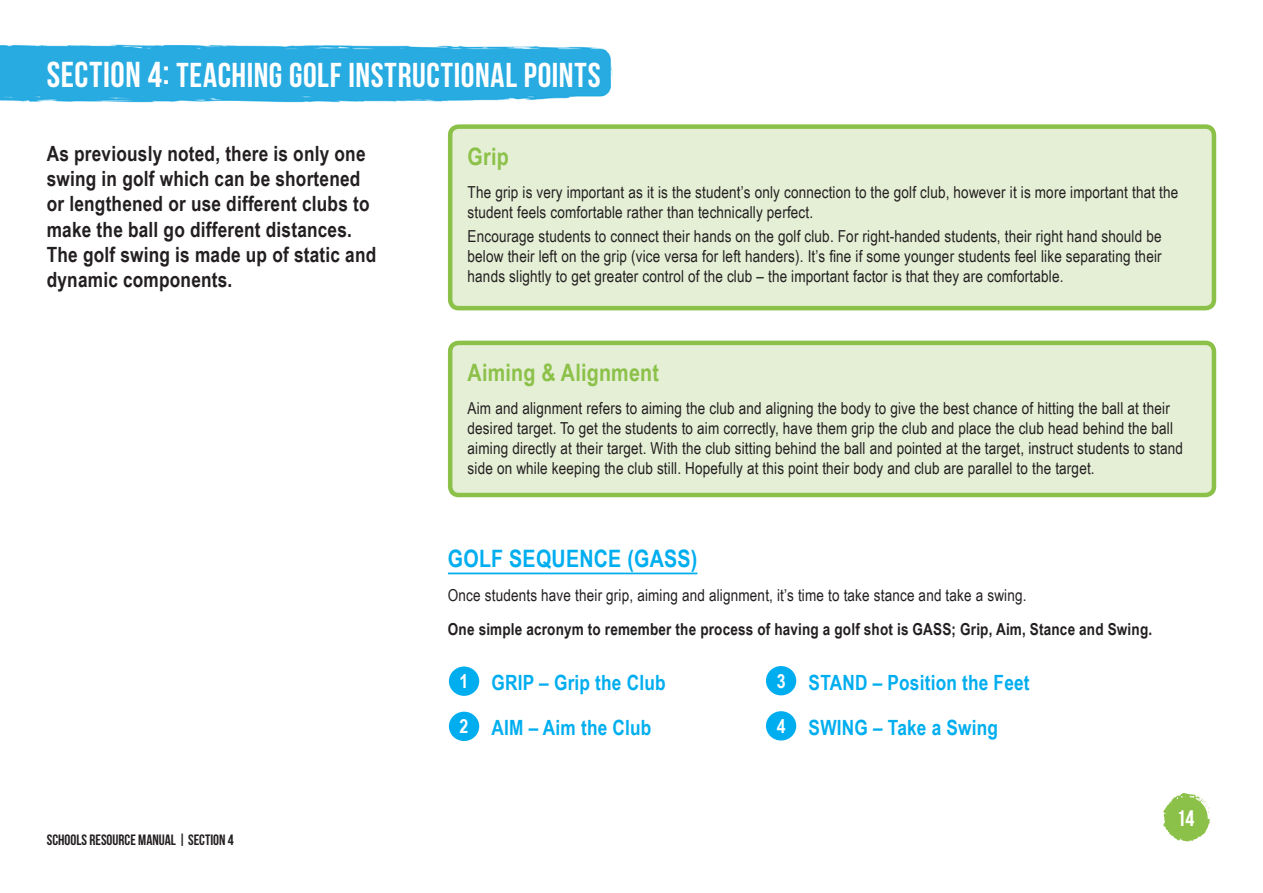
<style>
.page{position:relative;width:1263px;height:893px;background:#fff}
.page>*{position:absolute;margin:0;border:0;box-sizing:border-box;transform-origin:0 0}
.t1{font:34.5px "Bebas Neue";letter-spacing:.015em;color:#fff}
.t2{font:700 24px "Arial Narrow";letter-spacing:.01em;color:#8cc149}
.t3{font:700 24px "Arial Narrow";letter-spacing:.01em;color:#00aeef}
.t4{font:22.5px "Bebas Neue";color:#fff}
.t5{font:700 21px/25.2px "Arial Narrow";letter-spacing:.01em;color:#231f20}
.t6{font:700 21px "Arial Narrow";letter-spacing:.01em;color:#00aeef}
.t7{font:700 19.5px "Arial Narrow";color:#fff}
.t8{font:16.5px/19.8px "Arial Narrow";letter-spacing:.01em;color:#231f20}
.t9{font:700 16.5px "Arial Narrow";letter-spacing:.01em;color:#231f20}
.t10{font:15px "Bebas Neue";color:#231f20}
.s1{font-size:36px}
</style>
<div class="page">
<svg style="left:1163px;top:793px;width:48px;height:49px"></svg>
<img style="left:0;top:44px;width:613px;height:59px">
<hr style="left:448px;top:573px;width:249px;height:1px;background:#00aeef">
<div style="left:450px;top:127px;width:764px;height:181px;background:#e5efd6;border-radius:9px"></div>
<div style="left:448px;top:124px;width:768px;height:186px;border:4px solid #8cc149;border-radius:9px"></div>
<div style="left:450px;top:343px;width:764px;height:152px;background:#e5efd6;border-radius:9px"></div>
<div style="left:448px;top:341px;width:768px;height:156px;border:4px solid #8cc149;border-radius:9px"></div>
<div style="left:449px;top:666px;width:30px;height:30px;background:#00aeef;border-radius:50%"></div>
<div style="left:449px;top:712px;width:30px;height:29px;background:#00aeef;border-radius:50%"></div>
<div style="left:766px;top:666px;width:30px;height:29px;background:#00aeef;border-radius:50%"></div>
<div style="left:766px;top:711px;width:30px;height:29px;background:#00aeef;border-radius:50%"></div>
<p class="t1" style="left:47px;top:56px;width:555px"><span class="s1">SECTION 4:</span> TEACHING GOLF INSTRUCTIONAL POINTS</p>
<p class="t5" style="left:47px;top:140px;width:331px">As previously noted, there is only one swing in golf which can be shortened or lengthened or use different clubs to make the ball go different distances.<br>The golf swing is made up of static and dynamic components.</p>
<p class="t2" style="left:468px;top:138px;width:43px">Grip</p>
<p class="t8" style="left:468px;top:182px;width:712px">The grip is very important as it is the student’s only connection to the golf club, however it is more important that the student feels comfortable rather than technically perfect.</p>
<p class="t8" style="left:468px;top:226px;width:696px;text-align:justify">Encourage students to connect their hands on the golf club. For right-handed students, their right hand should be below their left on the grip (vice versa for left handers). It’s fine if some younger students feel like separating their hands slightly to get greater control of the club – the important factor is that they are comfortable.</p>
<p class="t2" style="left:468px;top:354px;width:193px">Aiming &amp; Alignment</p>
<p class="t8" style="left:468px;top:398px;width:717px">Aim and alignment refers to aiming the club and aligning the body to give the best chance of hitting the ball at their desired target. To get the students to aim correctly, have them grip the club and place the club head behind the ball aiming directly at their target. With the club sitting behind the ball and pointed at the target, instruct students to stand side on while keeping the club still. Hopefully at this point their body and club are parallel to the target.</p>
<p class="t3" style="left:448px;top:541px;width:251px">GOLF SEQUENCE (GASS)</p>
<p class="t8" style="left:448px;top:584px;width:580px">Once students have their grip, aiming and alignment, it’s time to take stance and take a swing.</p>
<p class="t9" style="left:448px;top:617px;width:706px">One simple acronym to remember the process of having a golf shot is GASS; Grip, Aim, Stance and Swing.</p>
<p class="t10" style="left:47px;top:831px;width:189px">SCHOOLS RESOURCE MANUAL | SECTION 4</p>
<p class="t7" style="left:460px;top:667px;width:10px">1</p>
<p class="t7" style="left:460px;top:712px;width:10px">2</p>
<p class="t6" style="left:492px;top:667px;width:176px">GRIP – Grip the Club</p>
<p class="t6" style="left:492px;top:712px;width:161px">AIM – Aim the Club</p>
<p class="t7" style="left:777px;top:666px;width:10px">3</p>
<p class="t7" style="left:777px;top:711px;width:10px">4</p>
<p class="t6" style="left:809px;top:666px;width:222px">STAND – Position the Feet</p>
<p class="t6" style="left:809px;top:711px;width:191px">SWING – Take a Swing</p>
<h3 class="t4" style="left:1177px;top:806px;width:19px">14</h3>
</div>
